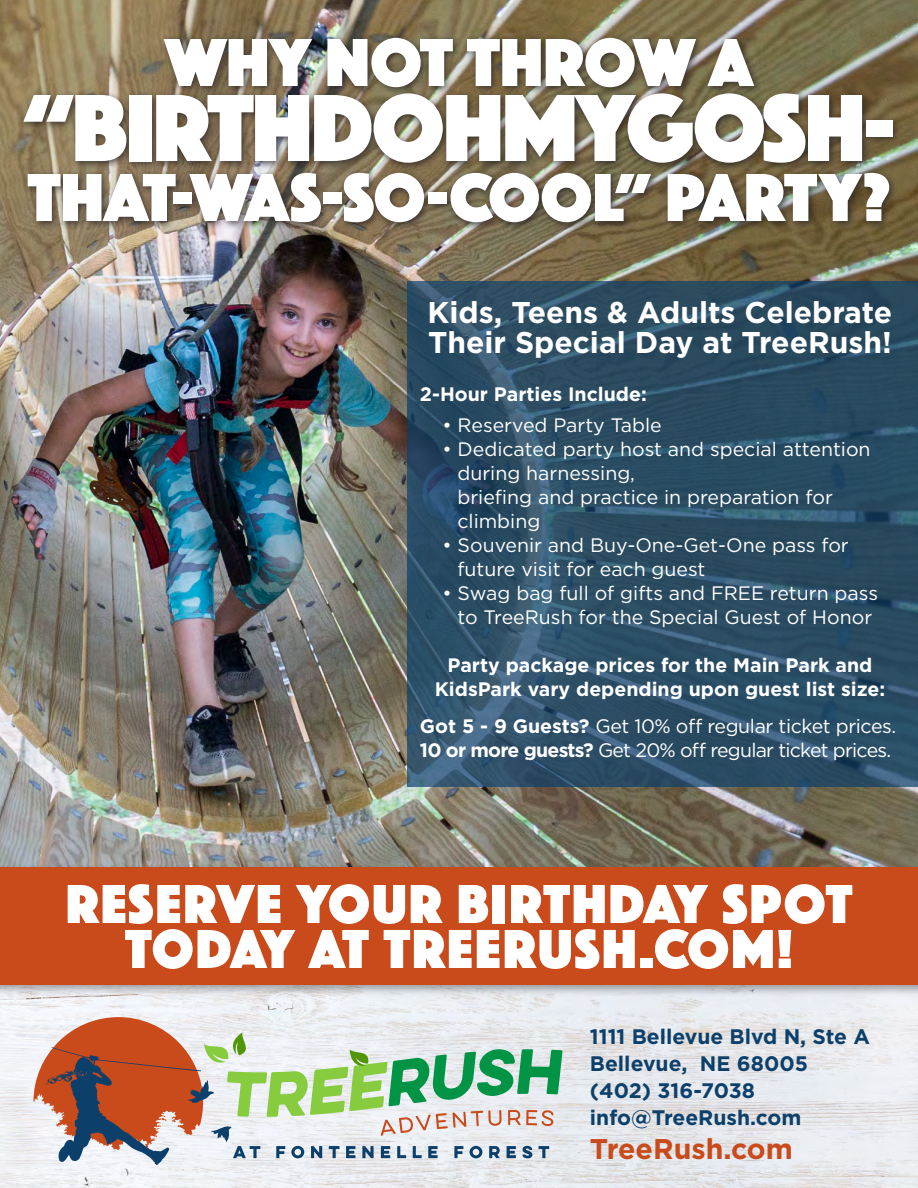
<style>
.page{position:relative;width:918px;height:1188px;background:#fff}
.page>*{position:absolute;margin:0;border:0;box-sizing:border-box;transform-origin:0 0}
.t1{font:99px "Phosphate Solid";letter-spacing:-.02em;color:#fff}
.t2{font:70.5px "Phosphate Solid";color:#fff}
.t3{font:57px/45px "Phosphate Solid";letter-spacing:.03em;color:#fff;text-align:center}
.t4{font:700 30px/30px "Gotham";color:#fff}
.t5{font:700 28.5px "Gotham";color:#c94a1b}
.t6{font:700 21px/27px "Gotham";color:#0c406b}
.t7{font:19.5px/24px "Gotham";color:#fff}
.t8{font:700 19.5px/24px "Gotham";color:#fff;text-align:center}
.t9{font:19.5px/24px "Gotham";letter-spacing:-.04em;color:#fff}
.s1{font-weight:700}
</style>
<div class="page">
<img style="left:0;top:998px;width:918px;height:190px">
<img style="left:0;top:0;width:918px;height:863px">
<div style="left:19px;top:33px;width:883px;height:199px;background:#231f20;opacity:.75"></div>
<svg style="left:407px;top:281px;width:511px;height:505px;background:#2c4e65"></svg>
<div style="left:0;top:863px;width:918px;height:135px;background:#231f20;opacity:.4"></div>
<div style="left:0;top:867px;width:918px;height:118px;background:#c94a1b"></div>
<svg style="left:33px;top:1017px;width:530px;height:148px"></svg>
<h2 class="t2" style="left:165px;top:12px;width:589px">WHY NOT THROW A</h2>
<h1 class="t1" style="left:23px;top:58px;width:873px">“BIRTHDOHMYGOSH-</h1>
<h2 class="t2" style="left:28px;top:147px;width:864px">THAT-WAS-SO-COOL” PARTY?</h2>
<h3 class="t4" style="left:428px;top:297px;width:466px">Kids, Teens &amp; Adults Celebrate<br>Their Special Day at TreeRush!</h3>
<p class="t8" style="left:420px;top:382px;width:228px">2-Hour Parties Include:</p>
<p class="t7" style="left:442px;top:412px;width:221px">• Reserved Party Table</p>
<p class="t7" style="left:457px;top:436px;width:415px;text-indent:-15px">• Dedicated party host and special attention during harnessing,<br>briefing and practice in preparation for climbing</p>
<p class="t7" style="left:457px;top:533px;width:393px;text-indent:-15px">• Souvenir and Buy-One-Get-One pass for future visit for each guest</p>
<p class="t7" style="left:442px;top:581px;width:437px;text-align:center">• Swag bag full of gifts and FREE return pass to TreeRush for the Special Guest of Honor</p>
<p class="t8" style="left:435px;top:653px;width:452px">Party package prices for the Main Park and<br>KidsPark vary depending upon guest list size:</p>
<p class="t9" style="left:420px;top:714px;width:478px"><span class="s1">Got 5 - 9 Guests?</span> Get 10% off regular ticket prices.<br><span class="s1">10 or more guests?</span> Get 20% off regular ticket prices.</p>
<h3 class="t3" style="left:66px;top:879px;width:788px">RESERVE YOUR BIRTHDAY SPOT<br>TODAY AT TREERUSH.COM!</h3>
<p class="t6" style="left:590px;top:1023px;width:282px">1111 Bellevue Blvd N, Ste A<br>Bellevue, NE 68005 (402) 316-7038 info@TreeRush.com</p>
<h3 class="t5" style="left:590px;top:1130px;width:205px">TreeRush.com</h3>
</div>
